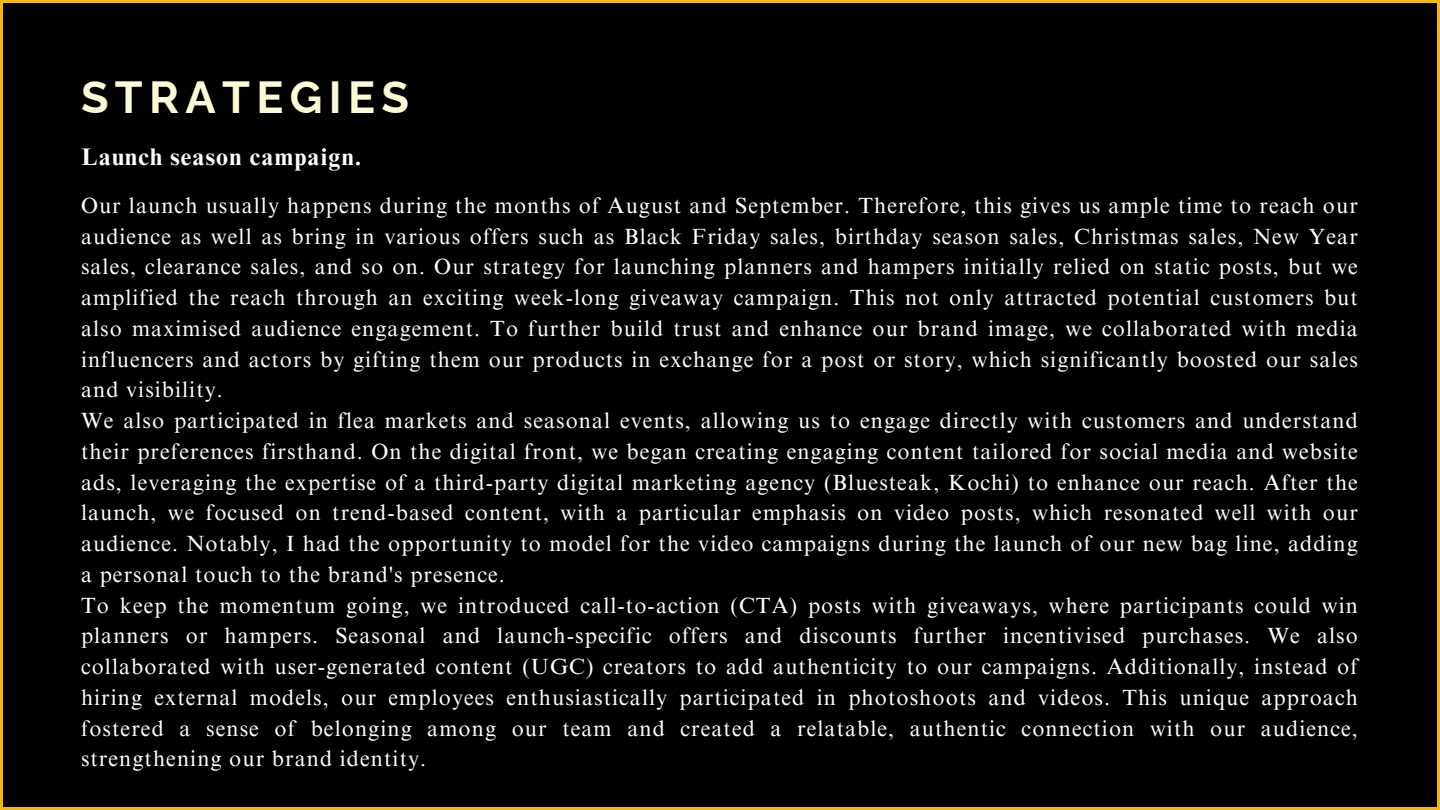
<style>
.page{position:relative;width:1440px;height:810px;background:#000}
.page>*{position:absolute;margin:0;border:0;box-sizing:border-box;transform-origin:0 0}
.t1{font:700 45px "Raleway";letter-spacing:.14em;color:#fdfbd4}
.t2{font:700 24px "Times NRMT Pro";letter-spacing:.05em;color:#fff}
.t3{font:22px/30.8px "Times NRMT Pro";letter-spacing:.05em;color:#fff;text-align:justify}
</style>
<div class="page">
<h1 class="t1" style="left:81px;top:71px;width:330px">STRATEGIES</h1>
<h2 class="t2" style="left:82px;top:148px;width:281px">Launch season campaign.</h2>
<p class="t3" style="left:81px;top:193px;width:1278px">Our launch usually happens during the months of August and September. Therefore, this gives us ample time to reach our audience as well as bring in various offers such as Black Friday sales, birthday season sales, Christmas sales, New Year sales, clearance sales, and so on. Our strategy for launching planners and hampers initially relied on static posts, but we amplified the reach through an exciting week-long giveaway campaign. This not only attracted potential customers but also maximised audience engagement. To further build trust and enhance our brand image, we collaborated with media influencers and actors by gifting them our products in exchange for a post or story, which significantly boosted our sales and visibility.</p>
<p class="t3" style="left:81px;top:408px;width:1278px">We also participated in flea markets and seasonal events, allowing us to engage directly with customers and understand their preferences firsthand. On the digital front, we began creating engaging content tailored for social media and website ads, leveraging the expertise of a third-party digital marketing agency (Bluesteak, Kochi) to enhance our reach. After the launch, we focused on trend-based content, with a particular emphasis on video posts, which resonated well with our audience. Notably, I had the opportunity to model for the video campaigns during the launch of our new bag line, adding a personal touch to the brand's presence.</p>
<p class="t3" style="left:81px;top:592px;width:1278px">To keep the momentum going, we introduced call-to-action (CTA) posts with giveaways, where participants could win planners or hampers. Seasonal and launch-specific offers and discounts further incentivised purchases. We also collaborated with user-generated content (UGC) creators to add authenticity to our campaigns. Additionally, instead of hiring external models, our employees enthusiastically participated in photoshoots and videos. This unique approach fostered a sense of belonging among our team and created a relatable, authentic connection with our audience, strengthening our brand identity.</p>
</div>
